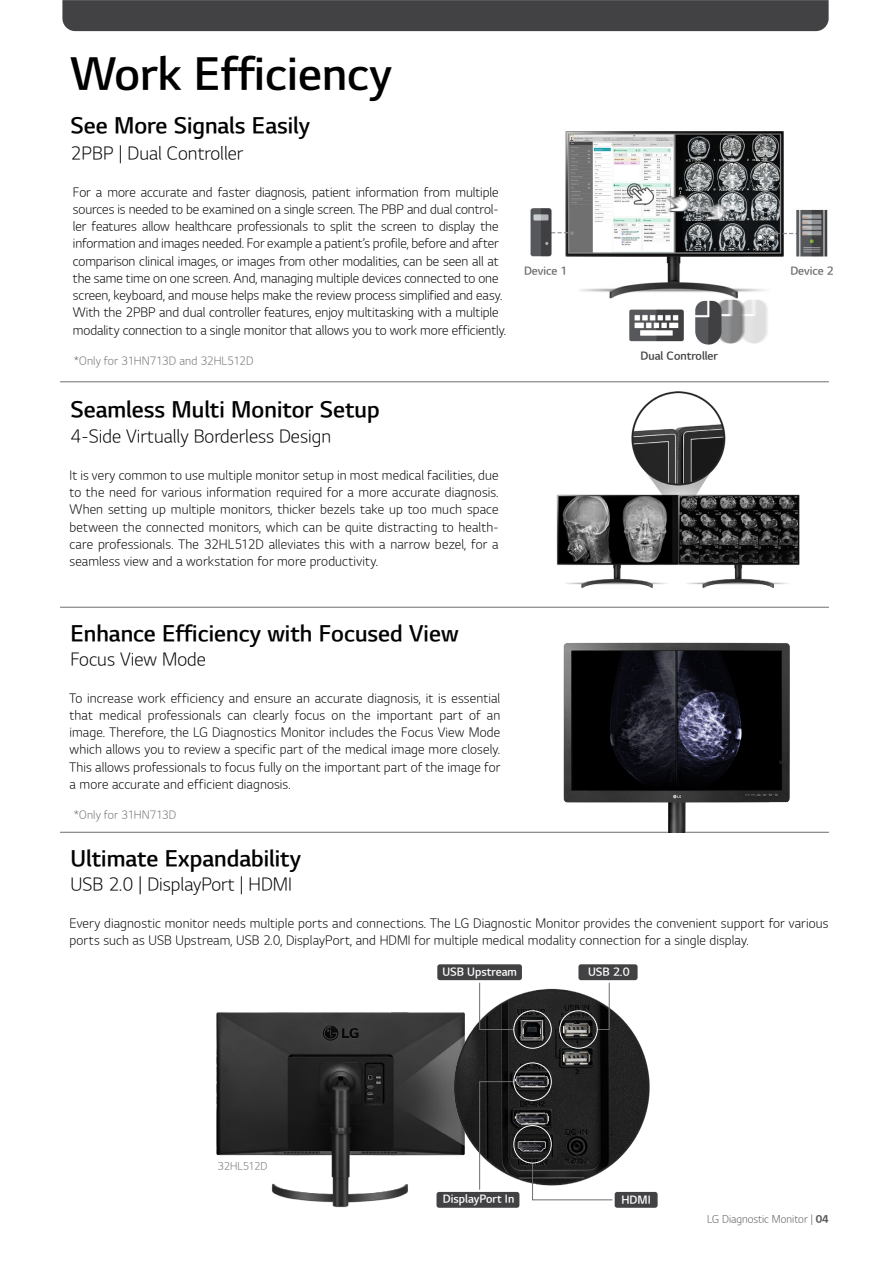
<style>
.page{position:relative;width:893px;height:1263px;background:#fff}
.page>*{position:absolute;margin:0;border:0;box-sizing:border-box;transform-origin:0 0}
.t1{font:45px "LG Sm Haotf TSB";color:#000}
.t2{font:22.5px "LG Sm Haotf TSB";color:#020202}
.t3{font:18px "LG Sm Haotf TL";color:#020202}
.t4{font:12.75px/17.2px "LG Sm Haotf TL";color:#020202}
.t5{font:11.25px "LG Sm Haotf TL";letter-spacing:-.005em;color:#6d6e71}
.t6{font:11.25px "LG Sm Haotf TSB";color:#fff}
.t7{font:11.25px "LG Sm Haotf TSB";letter-spacing:-.01em;color:#6d6e70}
.t8{font:11.25px "LG Sm Haotf TSB";color:#424143}
.t9{font:10.5px "LG Sm Haotf TL";color:#58595b}
.t10{font:10.5px "LG Sm Haotf TL";letter-spacing:-.015em;color:#6d6e71}
.s1{font-family:"LG Sm Haotf TB"}
</style>
<div class="page">
<img style="left:468px;top:131px;width:361px;height:252px">
<img style="left:542px;top:373px;width:269px;height:234px">
<div style="left:62px;top:0;width:767px;height:31px;background:#424143"></div>
<hr style="left:60px;top:832px;width:769px;height:1px;background:#6d6e71">
<hr style="left:60px;top:381px;width:769px;height:1px;background:#6d6e71">
<img style="left:540px;top:642px;width:282px;height:190px">
<img style="left:216px;top:1012px;width:178px;height:196px">
<img style="left:394px;top:979px;width:261px;height:225px">
<div style="left:437px;top:964px;width:85px;height:16px;background:#424143;border-radius:3px"></div>
<div style="left:578px;top:964px;width:60px;height:16px;background:#424143;border-radius:3px"></div>
<div style="left:615px;top:1192px;width:43px;height:16px;background:#424143;border-radius:3px"></div>
<svg style="left:532px;top:1162px;width:81px;height:38px"></svg>
<div style="left:436px;top:1192px;width:83px;height:16px;background:#424143;border-radius:3px"></div>
<svg style="left:479px;top:1081px;width:36px;height:109px"></svg>
<svg style="left:479px;top:982px;width:36px;height:48px"></svg>
<svg style="left:596px;top:982px;width:14px;height:48px"></svg>
<div style="left:513px;top:1010px;width:39px;height:39px;border:1px solid #fff;border-radius:50%"></div>
<div style="left:513px;top:1062px;width:39px;height:39px;border:1px solid #fff;border-radius:50%"></div>
<div style="left:513px;top:1125px;width:39px;height:38px;border:1px solid #fff;border-radius:50%"></div>
<div style="left:559px;top:1010px;width:39px;height:39px;border:1px solid #fff;border-radius:50%"></div>
<hr style="left:60px;top:607px;width:769px;height:1px;background:#6d6e71">
<h1 class="t1" style="left:70px;top:52px;width:323px">Work Efficiency</h1>
<h2 class="t2" style="left:70px;top:115px;width:241px">See More Signals Easily</h2>
<h3 class="t3" style="left:70px;top:145px;width:174px">2PBP | Dual Controller</h3>
<p class="t4" style="left:73px;top:184px;width:435px">For a more accurate and faster diagnosis, patient information from multiple sources is needed to be examined on a single screen. The PBP and dual control&shy;ler features allow healthcare professionals to split the screen to display the information and images needed. For example a patient’s profile, before and after comparison clinical images, or images from other modalities, can be seen all at the same time on one screen. And, managing multiple devices connected to one screen, keyboard, and mouse helps make the review process simplified and easy.<br>With the 2PBP and dual controller features, enjoy multitasking with a multiple modality connection to a single monitor that allows you to work more efficiently.</p>
<p class="t5" style="left:74px;top:355px;width:181px">*Only for 31HN713D and 32HL512D</p>
<h2 class="t2" style="left:70px;top:398px;width:311px">Seamless Multi Monitor Setup</h2>
<h3 class="t3" style="left:70px;top:428px;width:262px">4-Side Virtually Borderless Design</h3>
<p class="t4" style="left:70px;top:467px;width:430px;text-align:justify">It is very common to use multiple monitor setup in most medical facilities, due to the need for various information required for a more accurate diagnosis.<br>When setting up multiple monitors, thicker bezels take up too much space between the connected monitors, which can be quite distracting to health&shy;care professionals. The 32HL512D alleviates this with a narrow bezel, for a seamless view and a workstation for more productivity.</p>
<p class="t7" style="left:524px;top:265px;width:45px">Device 1</p>
<p class="t7" style="left:790px;top:265px;width:45px">Device 2</p>
<p class="t8" style="left:640px;top:351px;width:79px">Dual Controller</p>
<h2 class="t2" style="left:70px;top:622px;width:390px">Enhance Efficiency with Focused View</h2>
<h3 class="t3" style="left:70px;top:651px;width:137px">Focus View Mode</h3>
<p class="t4" style="left:70px;top:690px;width:432px;text-align:justify">To increase work efficiency and ensure an accurate diagnosis, it is essential that medical professionals can clearly focus on the important part of an image. Therefore, the LG Diagnostics Monitor includes the Focus View Mode which allows you to review a specific part of the medical image more closely.<br>This allows professionals to focus fully on the important part of the image for a more accurate and efficient diagnosis.</p>
<p class="t5" style="left:74px;top:810px;width:104px">*Only for 31HN713D</p>
<h2 class="t2" style="left:70px;top:847px;width:232px">Ultimate Expandability</h2>
<h3 class="t3" style="left:70px;top:876px;width:223px">USB 2.0 | DisplayPort | HDMI</h3>
<p class="t4" style="left:70px;top:915px;width:761px">Every diagnostic monitor needs multiple ports and connections. The LG Diagnostic Monitor provides the convenient support for various ports such as USB Upstream, USB 2.0, DisplayPort, and HDMI for multiple medical modality connection for a single display.</p>
<p class="t10" style="left:218px;top:1161px;width:51px">32HL512D</p>
<p class="t6" style="left:442px;top:966px;width:76px">USB Upstream</p>
<p class="t6" style="left:588px;top:966px;width:43px">USB 2.0</p>
<p class="t6" style="left:443px;top:1194px;width:73px">DisplayPort In</p>
<p class="t6" style="left:621px;top:1194px;width:31px">HDMI</p>
<p class="t9" style="left:707px;top:1214px;width:123px">LG Diagnostic Monitor | <span class="s1">04</span></p>
</div>
